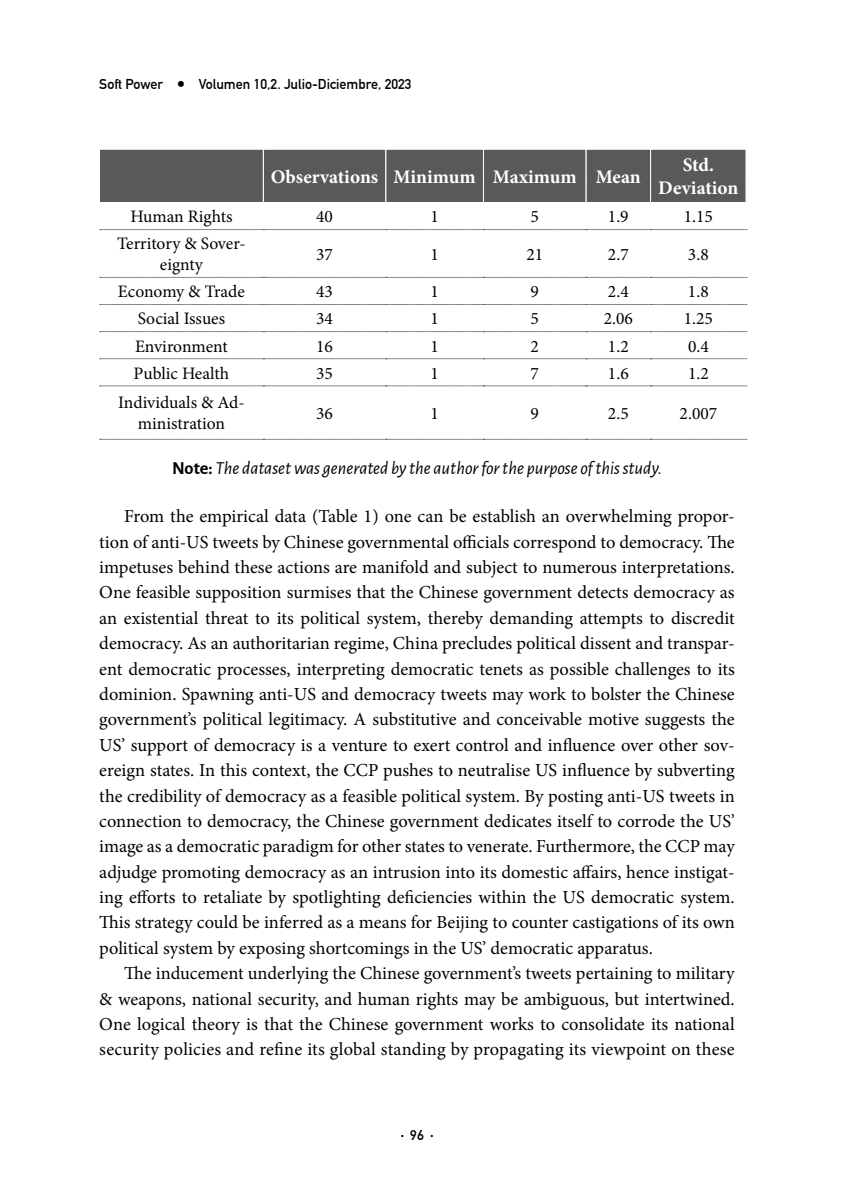
<style>
.page{position:relative;width:844px;height:1191px;background:#fff}
.page>*{position:absolute;margin:0;border:0;box-sizing:border-box;transform-origin:0 0}
.t1{font:700 19.25px/23.1px "Minion Pro";color:#fff;text-align:center}
.t2{font:18.38px/25.4px "Minion Pro";color:#000;text-align:justify}
.t3{font:italic 18.38px "Alegreya Sans";color:#000}
.t4{font:17.5px/21px "Minion Pro";color:#000;text-align:center}
.t5{font:700 14px "DIN Alternate";color:#000}
.s1{font-weight:700;font-style:normal}
</style>
<div class="page">
<svg style="left:100px;top:229px;width:646px;height:1px"></svg>
<svg style="left:100px;top:277px;width:646px;height:1px"></svg>
<svg style="left:100px;top:304px;width:646px;height:1px"></svg>
<svg style="left:100px;top:331px;width:646px;height:1px"></svg>
<svg style="left:100px;top:358px;width:646px;height:1px"></svg>
<svg style="left:100px;top:385px;width:646px;height:1px"></svg>
<svg style="left:100px;top:439px;width:646px;height:1px"></svg>
<div style="left:100px;top:149px;width:646px;height:53px;background:#58595b"></div>
<p class="t5" style="left:99px;top:73px;width:65px">Soft Power</p>
<p class="t5" style="left:199px;top:73px;width:214px">Volumen 10,2. Julio-Diciembre, 2023</p>
<p class="t1" style="left:271px;top:165px;width:371px">Observations Minimum Maximum Mean</p>
<p class="t1" style="left:658px;top:153px;width:82px">Std.<br>Deviation</p>
<p class="t4" style="left:130px;top:206px;width:104px">Human Rights</p>
<p class="t4" style="left:316px;top:206px;width:18px">40</p>
<p class="t4" style="left:430px;top:206px;width:10px">1</p>
<p class="t4" style="left:530px;top:206px;width:10px">5</p>
<p class="t4" style="left:607px;top:206px;width:22px">1.9</p>
<p class="t4" style="left:683px;top:206px;width:31px">1.15</p>
<p class="t4" style="left:117px;top:233px;width:130px">Territory &amp; Sover&shy;eignty</p>
<p class="t4" style="left:316px;top:244px;width:18px">37</p>
<p class="t4" style="left:430px;top:244px;width:10px">1</p>
<p class="t4" style="left:526px;top:244px;width:18px">21</p>
<p class="t4" style="left:607px;top:244px;width:22px">2.7</p>
<p class="t4" style="left:687px;top:244px;width:22px">3.8</p>
<p class="t4" style="left:118px;top:281px;width:128px">Economy &amp; Trade</p>
<p class="t4" style="left:316px;top:281px;width:18px">43</p>
<p class="t4" style="left:430px;top:281px;width:10px">1</p>
<p class="t4" style="left:530px;top:281px;width:10px">9</p>
<p class="t4" style="left:607px;top:281px;width:22px">2.4</p>
<p class="t4" style="left:687px;top:281px;width:22px">1.8</p>
<p class="t4" style="left:138px;top:308px;width:89px">Social Issues</p>
<p class="t4" style="left:316px;top:308px;width:18px">34</p>
<p class="t4" style="left:430px;top:308px;width:10px">1</p>
<p class="t4" style="left:530px;top:308px;width:10px">5</p>
<p class="t4" style="left:603px;top:308px;width:31px">2.06</p>
<p class="t4" style="left:683px;top:308px;width:31px">1.25</p>
<p class="t4" style="left:135px;top:335px;width:94px">Environment</p>
<p class="t4" style="left:316px;top:335px;width:18px">16</p>
<p class="t4" style="left:430px;top:335px;width:10px">1</p>
<p class="t4" style="left:530px;top:335px;width:10px">2</p>
<p class="t4" style="left:607px;top:335px;width:22px">1.2</p>
<p class="t4" style="left:687px;top:335px;width:22px">0.4</p>
<p class="t4" style="left:134px;top:363px;width:97px">Public Health</p>
<p class="t4" style="left:316px;top:363px;width:18px">35</p>
<p class="t4" style="left:430px;top:363px;width:10px">1</p>
<p class="t4" style="left:530px;top:363px;width:10px">7</p>
<p class="t4" style="left:607px;top:363px;width:22px">1.6</p>
<p class="t4" style="left:687px;top:363px;width:22px">1.2</p>
<p class="t4" style="left:118px;top:392px;width:128px">Individuals &amp; Ad&shy;ministration</p>
<p class="t4" style="left:316px;top:403px;width:18px">36</p>
<p class="t4" style="left:430px;top:403px;width:10px">1</p>
<p class="t4" style="left:530px;top:403px;width:10px">9</p>
<p class="t4" style="left:607px;top:403px;width:22px">2.5</p>
<p class="t4" style="left:679px;top:403px;width:39px">2.007</p>
<p class="t3" style="left:172px;top:455px;width:491px"><span class="s1">Note:</span> The dataset was generated by the author for the purpose of this study.</p>
<p class="t2" style="left:99px;top:504px;width:637px;text-indent:25px">From the empirical data (Table 1) one can be establish an overwhelming propor&shy;tion of anti-US tweets by Chinese governmental officials correspond to democracy. The impetuses behind these actions are manifold and subject to numerous interpretations.<br>One feasible supposition surmises that the Chinese government detects democracy as an existential threat to its political system, thereby demanding attempts to discredit democracy. As an authoritarian regime, China precludes political dissent and transpar&shy;ent democratic processes, interpreting democratic tenets as possible challenges to its dominion. Spawning anti-US and democracy tweets may work to bolster the Chinese government’s political legitimacy. A substitutive and conceivable motive suggests the US’ support of democracy is a venture to exert control and influence over other sov&shy;ereign states. In this context, the CCP pushes to neutralise US influence by subverting the credibility of democracy as a feasible political system. By posting anti-US tweets in connection to democracy, the Chinese government dedicates itself to corrode the US’ image as a democratic paradigm for other states to venerate. Furthermore, the CCP may adjudge promoting democracy as an intrusion into its domestic affairs, hence instigat&shy;ing efforts to retaliate by spotlighting deficiencies within the US democratic system.<br>This strategy could be inferred as a means for Beijing to counter castigations of its own political system by exposing shortcomings in the US’ democratic apparatus.</p>
<p class="t2" style="left:99px;top:960px;width:636px;text-indent:25px">The inducement underlying the Chinese government’s tweets pertaining to military &amp; weapons, national security, and human rights may be ambiguous, but intertwined.<br>One logical theory is that the Chinese government works to consolidate its national security policies and refine its global standing by propagating its viewpoint on these</p>
<p class="t5" style="left:410px;top:1124px;width:15px">96</p>
</div>
